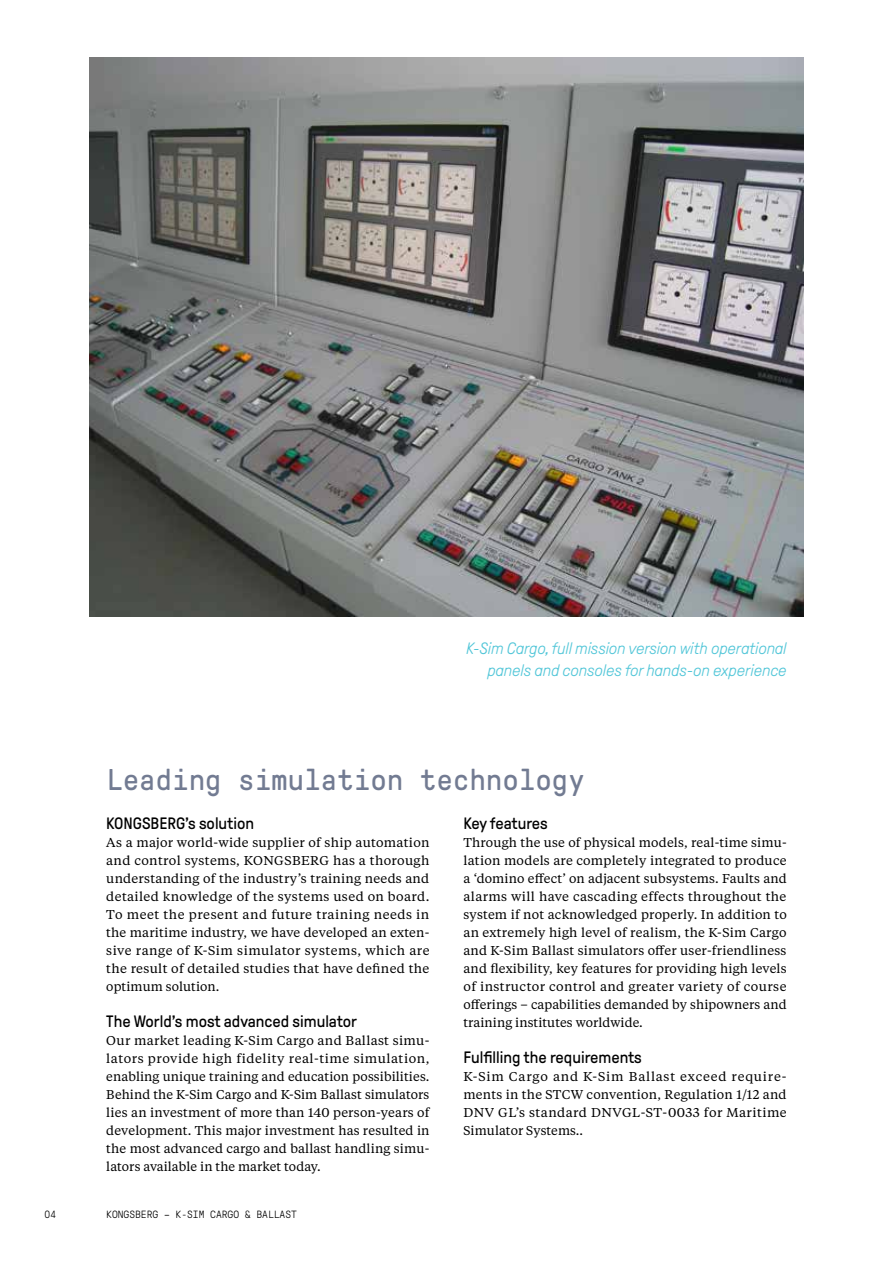
<style>
.page{position:relative;width:893px;height:1263px;background:#fff}
.page>*{position:absolute;margin:0;border:0;box-sizing:border-box;transform-origin:0 0}
.t1{font:30px "GT Pressura Mono";color:#727b92}
.t2{font:16.5px "GT Pressura";color:#000}
.t3{font:italic 300 16.5px/22.5px "GT Pressura";letter-spacing:-.01em;color:#52c6d8;text-align:right}
.t4{font:12.75px/18px "Tiempos Text";letter-spacing:.005em;color:#000;text-align:justify}
.t5{font:300 10.5px "GT Pressura Mono";color:#000}
</style>
<div class="page">
<img style="left:89px;top:57px;width:715px;height:560px">
<p class="t3" style="left:466px;top:637px;width:322px">K-Sim Cargo, full mission version with operational panels and consoles for hands-on experience</p>
<h1 class="t1" style="left:106px;top:764px;width:480px">Leading simulation technology</h1>
<p class="t2" style="left:106px;top:815px;width:149px">KONGSBERG’s solution</p>
<p class="t4" style="left:106px;top:833px;width:325px">As a major world-wide supplier of ship automation and control systems, KONGSBERG has a thorough understanding of the industry’s training needs and detailed knowledge of the systems used on board.<br>To meet the present and future training needs in the maritime industry, we have developed an exten&shy;sive range of K-Sim simulator systems, which are the result of detailed studies that have defined the optimum solution.</p>
<p class="t2" style="left:106px;top:1013px;width:252px">The World’s most advanced simulator</p>
<p class="t4" style="left:106px;top:1031px;width:325px">Our market leading K-Sim Cargo and Ballast simu&shy;lators provide high fidelity real-time simulation, enabling unique training and education possibilities.<br>Behind the K-Sim Cargo and K-Sim Ballast simulators lies an investment of more than 140 person-years of development. This major investment has resulted in the most advanced cargo and ballast handling simu&shy;lators available in the market today.</p>
<p class="t2" style="left:463px;top:815px;width:86px">Key features</p>
<p class="t4" style="left:463px;top:833px;width:325px">Through the use of physical models, real-time simu&shy;lation models are completely integrated to produce a ‘domino effect’ on adjacent subsystems. Faults and alarms will have cascading effects throughout the system if not acknowledged properly. In addition to an extremely high level of realism, the K-Sim Cargo and K-Sim Ballast simulators offer user-friendliness and flexibility, key features for providing high levels of instructor control and greater variety of course offerings – capabilities demanded by shipowners and training institutes worldwide.</p>
<p class="t2" style="left:463px;top:1049px;width:180px">Fulfilling the requirements</p>
<p class="t4" style="left:463px;top:1067px;width:325px">K-Sim Cargo and K-Sim Ballast exceed require&shy;ments in the STCW convention, Regulation 1/12 and DNV GL’s standard DNVGL-ST-0033 for Maritime Simulator Systems..</p>
<p class="t5" style="left:45px;top:1209px;width:13px">04</p>
<p class="t5" style="left:106px;top:1209px;width:192px">KONGSBERG – K-SIM CARGO &amp; BALLAST</p>
</div>
